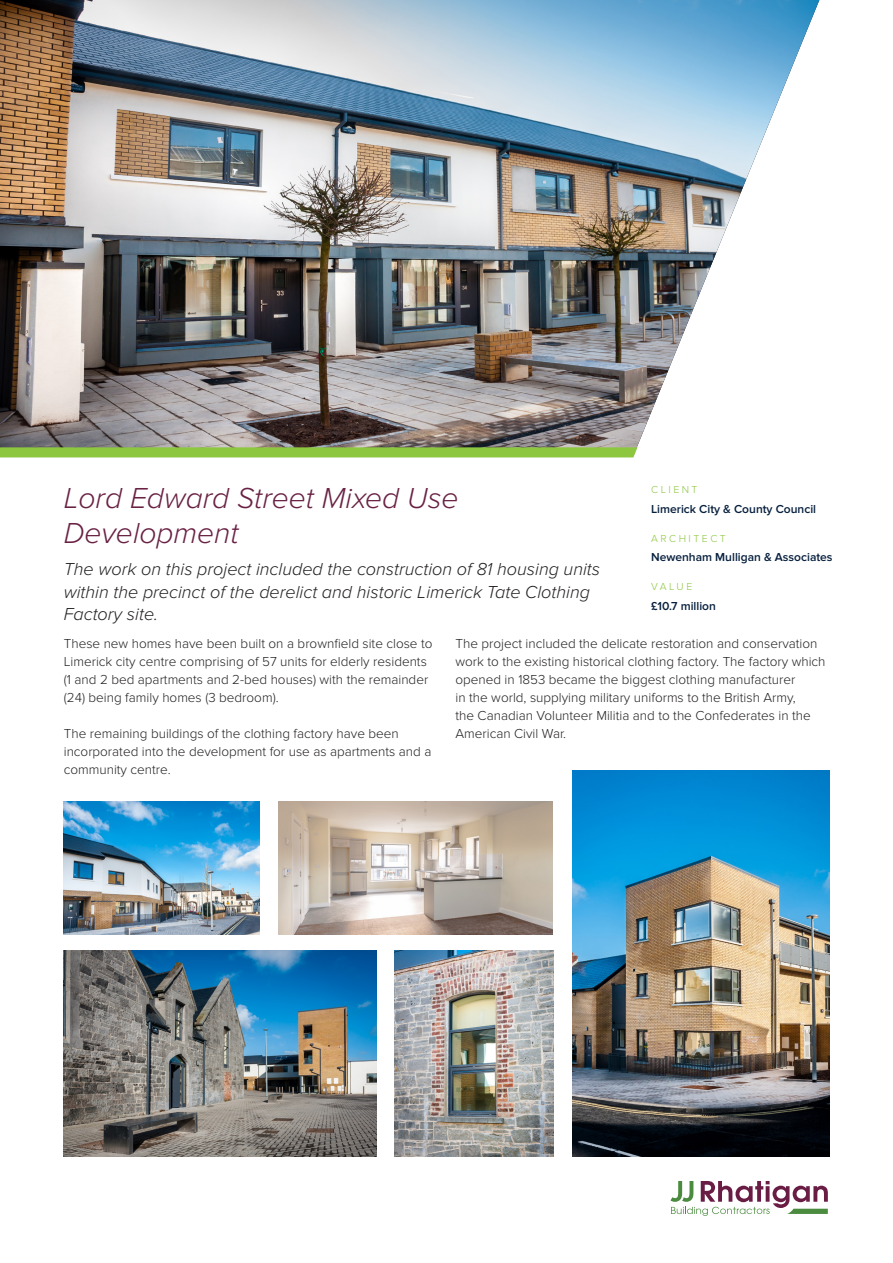
<style>
.page{position:relative;width:893px;height:1263px;background:#fff}
.page>*{position:absolute;margin:0;border:0;box-sizing:border-box;transform-origin:0 0}
.t1{font:italic 300 30px/34.5px "Proxima Nova";color:#692244}
.Small_Body_Text{font:italic 300 18px/22.5px "Proxima Nova";color:#231f20}
.Small_Body_Text-2{font:300 13.5px/18px "Proxima Nova";color:#231f20}
.Intro_Paragraph{font:600 12px "Proxima Nova";color:#061f3d}
.Intro_Paragraph-2{font:300 10.5px "Proxima Nova";letter-spacing:.24em;color:#8dc63f}
</style>
<div class="page">
<svg style="left:670px;top:1181px;width:158px;height:35px"></svg>
<img style="left:0;top:0;width:819px;height:448px">
<svg style="left:0;top:447px;width:637px;height:10px;background:#8cc341"></svg>
<img style="left:64px;top:950px;width:312px;height:207px">
<img style="left:64px;top:801px;width:196px;height:133px">
<img style="left:573px;top:770px;width:256px;height:387px">
<img style="left:394px;top:950px;width:160px;height:207px">
<img style="left:278px;top:801px;width:275px;height:133px">
<p class="t1" style="left:64px;top:482px;width:396px">Lord Edward Street Mixed Use<br>Development</p>
<p class="Intro_Paragraph-2" style="left:651px;top:483px;width:48px">CLIENT</p>
<p class="Intro_Paragraph" style="left:651px;top:502px;width:167px">Limerick City &amp; County Council</p>
<p class="Intro_Paragraph-2" style="left:651px;top:532px;width:76px">ARCHITECT</p>
<p class="Intro_Paragraph" style="left:651px;top:550px;width:183px">Newenham Mulligan &amp; Associates</p>
<p class="Intro_Paragraph-2" style="left:651px;top:581px;width:43px">VALUE</p>
<p class="Intro_Paragraph" style="left:651px;top:599px;width:66px">£10.7 million</p>
<p class="Small_Body_Text" style="left:64px;top:558px;width:538px">The work on this project included the construction of 81 housing units within the precinct of the derelict and historic Limerick Tate Clothing<br>Factory site.</p>
<p class="Small_Body_Text-2" style="left:64px;top:634px;width:370px">These new homes have been built on a brownfield site close to Limerick city centre comprising of 57 units for elderly residents (1 and 2 bed apartments and 2-bed houses) with the remainder (24) being family homes (3 bedroom).</p>
<p class="Small_Body_Text-2" style="left:64px;top:724px;width:369px">The remaining buildings of the clothing factory have been incorporated into the development for use as apartments and a community centre.</p>
<p class="Small_Body_Text-2" style="left:455px;top:634px;width:372px">The project included the delicate restoration and conservation work to the existing historical clothing factory. The factory which opened in 1853 became the biggest clothing manufacturer<br>in the world, supplying military uniforms to the British Army,<br>the Canadian Volunteer Militia and to the Confederates in the American Civil War.</p>
</div>
